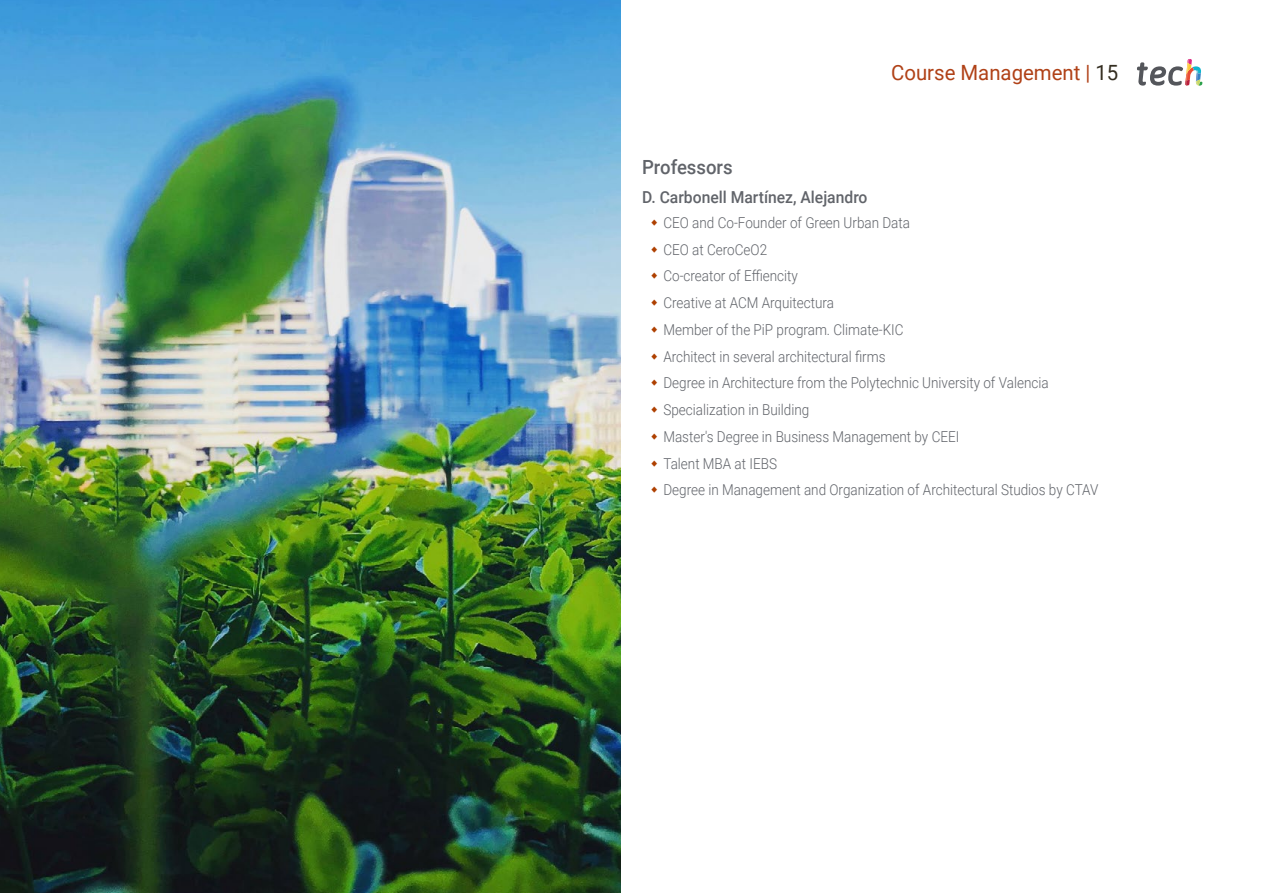
<style>
.page{position:relative;width:1263px;height:893px;background:#fff}
.page>*{position:absolute;margin:0;border:0;box-sizing:border-box;transform-origin:0 0}
.t1{font:21px "Roboto";color:#b04117}
.t2{font:500 19.5px "Roboto";color:#61646a;scale:.95 1}
.t3{font:500 16.5px "Roboto";color:#61646a;scale:.95 1}
.t4{font:300 15px/26.7px "Roboto";color:#61646a;scale:.9 1}
.s1{color:#332d20}
</style>
<div class="page">
<img style="left:0;top:0;width:621px;height:893px">
<svg style="left:1137px;top:59px;width:65px;height:27px"></svg>
<h1 class="t1" style="left:891px;top:57px;width:229px">Course Management | <span class="s1">15</span></h1>
<h2 class="t2" style="left:642px;top:153px;width:97px">Professors</h2>
<p class="t3" style="left:642px;top:186px;width:239px">D. Carbonell Martínez, Alejandro</p>
<p class="t4" style="left:663px;top:209px;width:485px">CEO and Co-Founder of Green Urban Data<br>CEO at CeroCeO2<br>Co-creator of Effiencity<br>Creative at ACM Arquitectura<br>Member of the PiP program. Climate-KIC<br>Architect in several architectural firms<br>Degree in Architecture from the Polytechnic University of Valencia Specialization in Building<br>Master's Degree in Business Management by CEEI<br>Talent MBA at IEBS<br>Degree in Management and Organization of Architectural Studios by CTAV</p>
</div>
